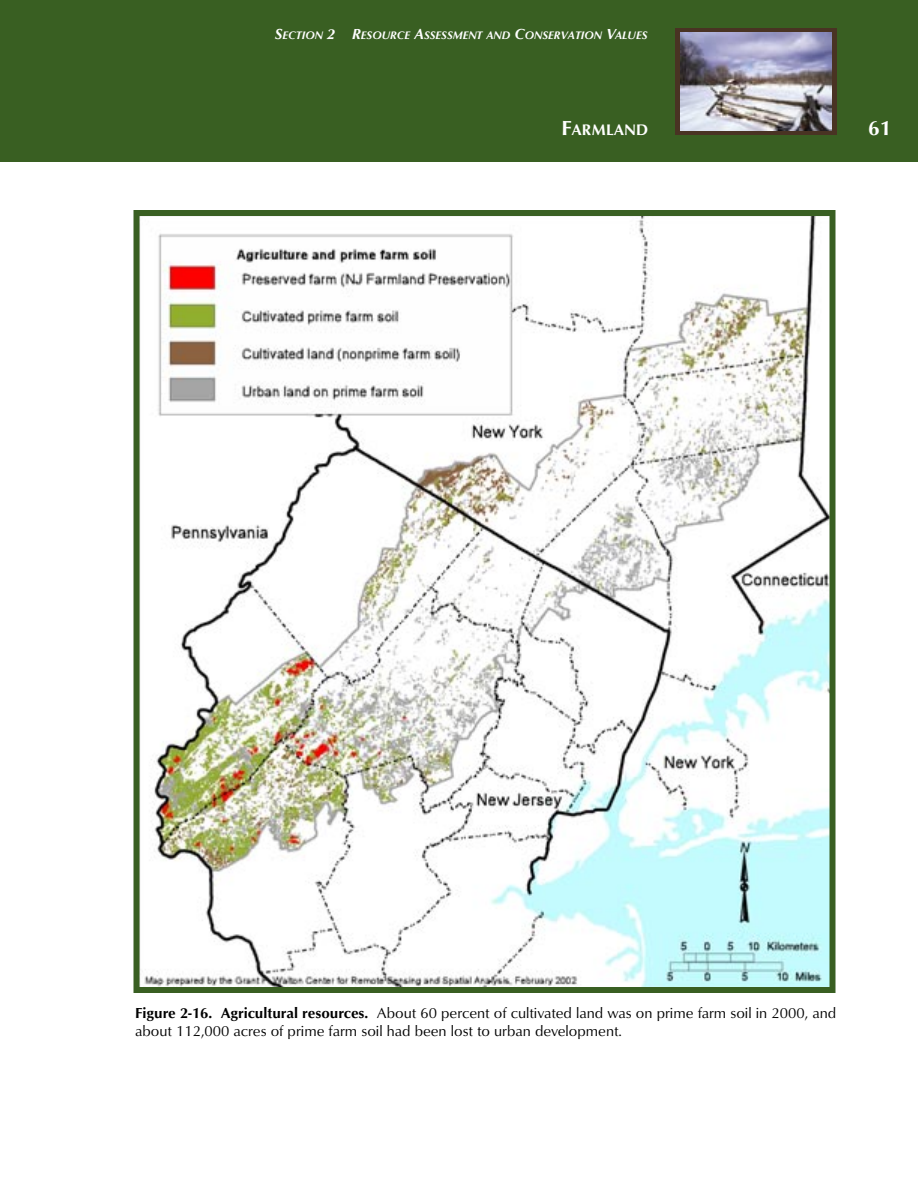
<style>
.page{position:relative;width:918px;height:1188px;background:#fff}
.page>*{position:absolute;margin:0;border:0;box-sizing:border-box;transform-origin:0 0}
.t1{font:21px "Optimum Bold DTC";color:#fff}
.t2{font:15.75px "Optimum Bold DTC";color:#fff}
._1FigCaps{font:15px/18px "Optimum Roman DTC";color:#000}
.t3{font:11.25px "Optimum Bold Italic DTC";color:#fff}
.s1{font-size:15px}
.s2{font-size:21px}
.s3{font-family:"Optimum Bold DTC"}
</style>
<div class="page">
<div style="left:0;top:0;width:918px;height:162px;background:#395f22"></div>
<div style="left:675px;top:28px;width:162px;height:107px;background:#493323"></div>
<img style="left:680px;top:33px;width:152px;height:97px">
<img style="left:144px;top:217px;width:685px;height:769px">
<div style="left:134px;top:210px;width:702px;height:783px;border:6px solid #395f22"></div>
<p class="t3" style="left:275px;top:28px;width:374px"><span class="s1">S</span>ECTION <span class="s1">2 R</span>ESOURCE <span class="s1">A</span>SSESSMENT AND <span class="s1">C</span>ONSERVATION <span class="s1">V</span>ALUES</p>
<p class="t2" style="left:562px;top:120px;width:88px"><span class="s2">F</span>ARMLAND</p>
<h1 class="t1" style="left:868px;top:116px;width:25px">61</h1>
<p class="_1FigCaps" style="left:135px;top:1004px;width:703px"><span class="s3">Figure 2-16. Agricultural resources.</span> About 60 percent of cultivated land was on prime farm soil in 2000, and about 112,000 acres of prime farm soil had been lost to urban development.</p>
</div>
